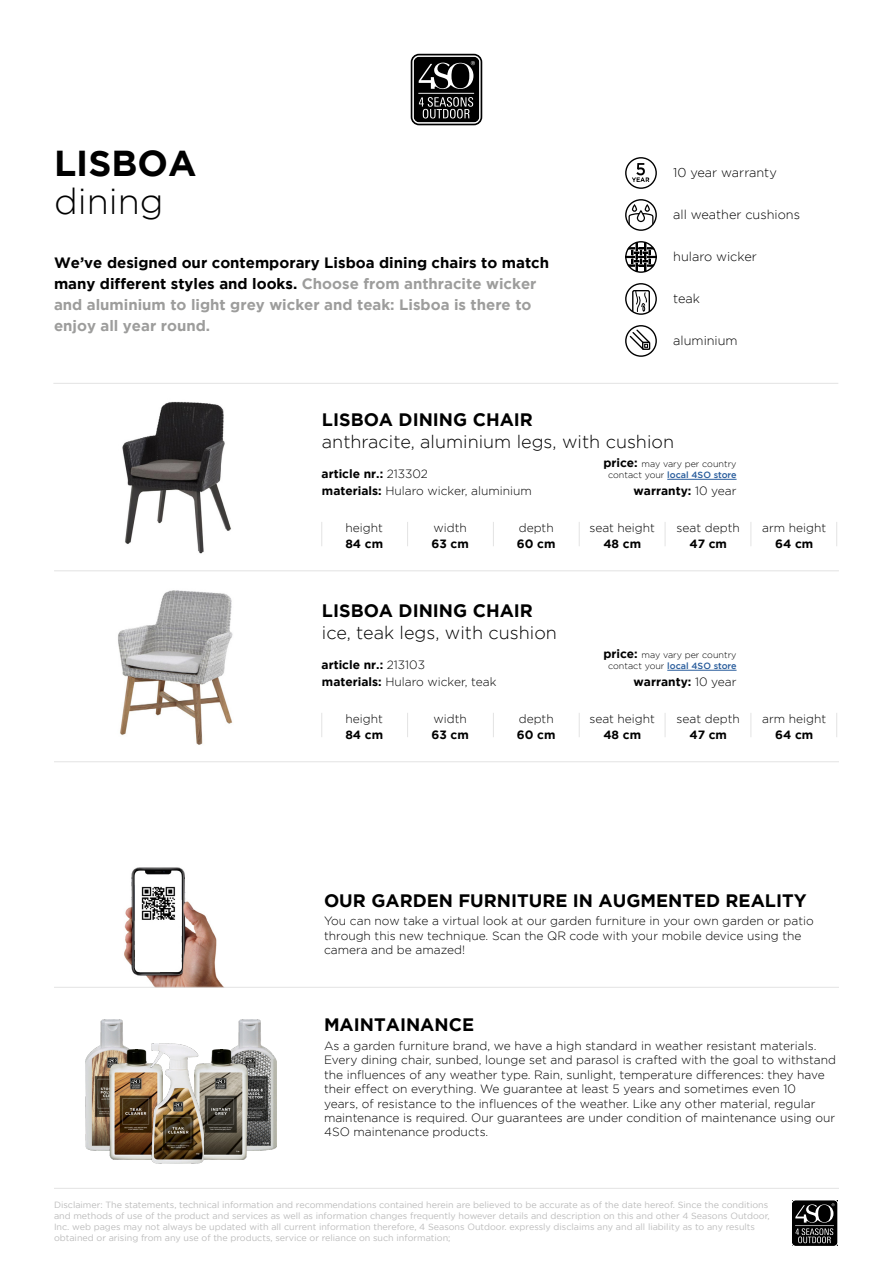
<style>
.page{position:relative;width:893px;height:1263px;background:#fff}
.page>*{position:absolute;margin:0;border:0;box-sizing:border-box;transform-origin:0 0}
.t1{font:300 36px "Gotham";color:#000}
.t2{font:700 36px "Gotham";color:#000}
.t3{font:700 18px "Gotham";color:#000}
.t4{font:300 18px "Gotham";color:#000}
.t5{font:700 15px/21px "Gotham";color:#9d9d9c}
.t6{font:300 12.75px "Gotham";color:#000}
.t7{font:300 12px/14.4px "Gotham";color:#000}
.t8{font:700 12px "Gotham";color:#000}
.t9{font:9px/10.8px "Gotham";color:#bcbcbc}
.t10{font:300 9px/10.8px "Gotham";color:#000;text-align:center}
.s1{color:#000}
.s2{font-weight:300}
.s3{font-weight:700;font-size:12px}
.s4{font-weight:500;color:#275b9b}
.s5{font-weight:700}
</style>
<div class="page">
<svg style="left:792px;top:1201px;width:45px;height:44px;background:#313131"></svg>
<svg style="left:411px;top:54px;width:71px;height:71px;background:#3b3b3b"></svg>
<hr style="left:418px;top:93px;width:56px;height:1px;background:#fff">
<hr style="left:53px;top:383px;width:785px;height:1px;background:#e3e3e3">
<svg style="left:625px;top:157px;width:32px;height:32px"></svg>
<svg style="left:625px;top:199px;width:32px;height:32px"></svg>
<div style="left:637px;top:210px;width:8px;height:12px;border:1px solid #000;border-radius:3px"></div>
<div style="left:632px;top:204px;width:5px;height:8px;border:1px solid #000;border-radius:2px"></div>
<div style="left:645px;top:204px;width:5px;height:8px;border:1px solid #000;border-radius:2px"></div>
<svg style="left:625px;top:241px;width:32px;height:32px"></svg>
<svg style="left:625px;top:283px;width:32px;height:32px"></svg>
<svg style="left:625px;top:325px;width:32px;height:32px"></svg>
<hr style="left:54px;top:1188px;width:785px;height:1px;background:#e3e3e3">
<img style="left:122px;top:401px;width:109px;height:153px">
<hr style="left:54px;top:570px;width:785px;height:1px;background:#e3e3e3">
<svg style="left:321px;top:522px;width:1px;height:24px"></svg>
<svg style="left:836px;top:522px;width:1px;height:24px"></svg>
<hr style="left:667px;top:479px;width:70px;height:1px;background:#275b9b">
<svg style="left:493px;top:522px;width:1px;height:24px"></svg>
<svg style="left:665px;top:522px;width:1px;height:24px"></svg>
<svg style="left:407px;top:522px;width:1px;height:24px"></svg>
<svg style="left:579px;top:522px;width:1px;height:24px"></svg>
<svg style="left:751px;top:522px;width:1px;height:24px"></svg>
<img style="left:118px;top:590px;width:115px;height:155px">
<hr style="left:54px;top:761px;width:785px;height:1px;background:#e3e3e3">
<svg style="left:321px;top:713px;width:1px;height:24px"></svg>
<svg style="left:836px;top:713px;width:1px;height:24px"></svg>
<hr style="left:667px;top:670px;width:70px;height:1px;background:#275b9b">
<svg style="left:493px;top:713px;width:1px;height:24px"></svg>
<svg style="left:665px;top:713px;width:1px;height:24px"></svg>
<svg style="left:407px;top:713px;width:1px;height:24px"></svg>
<svg style="left:579px;top:713px;width:1px;height:24px"></svg>
<svg style="left:751px;top:713px;width:1px;height:24px"></svg>
<img style="left:124px;top:867px;width:100px;height:120px">
<img style="left:85px;top:1020px;width:44px;height:130px">
<img style="left:232px;top:1020px;width:44px;height:130px">
<img style="left:110px;top:1049px;width:40px;height:111px">
<img style="left:203px;top:1049px;width:45px;height:111px">
<img style="left:150px;top:1043px;width:53px;height:120px">
<hr style="left:54px;top:987px;width:785px;height:1px;background:#e3e3e3">
<h1 class="t2" style="left:54px;top:142px;width:144px">LISBOA</h1>
<h1 class="t1" style="left:54px;top:182px;width:111px">dining</h1>
<p class="t5" style="left:54px;top:252px;width:497px"><span class="s1">We’ve designed our contemporary Lisboa dining chairs to match many different styles and looks.</span> Choose from anthracite wicker and aluminium to light grey wicker and teak: Lisboa is there to enjoy all year round.</p>
<p class="t6" style="left:673px;top:166px;width:105px">10 year warranty</p>
<p class="t6" style="left:673px;top:208px;width:128px">all weather cushions</p>
<p class="t6" style="left:673px;top:250px;width:85px">hularo wicker</p>
<p class="t6" style="left:673px;top:292px;width:28px">teak</p>
<p class="t6" style="left:673px;top:334px;width:66px">aluminium</p>
<h2 class="t3" style="left:322px;top:410px;width:212px">LISBOA DINING CHAIR</h2>
<h2 class="t4" style="left:322px;top:432px;width:354px">anthracite, aluminium legs, with cushion</h2>
<p class="t8" style="left:322px;top:467px;width:108px">article nr.: <span class="s2">213302</span></p>
<p class="t8" style="left:634px;top:483px;width:104px">warranty: <span class="s2">10 year</span></p>
<p class="t10" style="left:603px;top:459px;width:135px"><span class="s3">price:</span> may vary per country contact your <span class="s4">local 4SO store</span></p>
<p class="t7" style="left:322px;top:483px;width:211px"><span class="s5">materials:</span> Hularo wicker, aluminium</p>
<p class="t7" style="left:346px;top:520px;width:39px">height</p>
<p class="t7" style="left:434px;top:520px;width:35px">width</p>
<p class="t7" style="left:519px;top:520px;width:37px">depth</p>
<p class="t7" style="left:589px;top:520px;width:67px">seat height</p>
<p class="t7" style="left:677px;top:520px;width:65px">seat depth</p>
<p class="t7" style="left:762px;top:520px;width:66px">arm height</p>
<p class="t8" style="left:345px;top:537px;width:39px">84 cm</p>
<p class="t8" style="left:432px;top:537px;width:39px">63 cm</p>
<p class="t8" style="left:517px;top:537px;width:40px">60 cm</p>
<p class="t8" style="left:603px;top:537px;width:39px">48 cm</p>
<p class="t8" style="left:689px;top:537px;width:39px">47 cm</p>
<p class="t8" style="left:775px;top:537px;width:40px">64 cm</p>
<h2 class="t3" style="left:322px;top:601px;width:212px">LISBOA DINING CHAIR</h2>
<h2 class="t4" style="left:322px;top:623px;width:236px">ice, teak legs, with cushion</h2>
<p class="t8" style="left:322px;top:658px;width:105px">article nr.: <span class="s2">213103</span></p>
<p class="t7" style="left:322px;top:674px;width:176px"><span class="s5">materials:</span> Hularo wicker, teak</p>
<p class="t10" style="left:603px;top:649px;width:135px"><span class="s3">price:</span> may vary per country contact your <span class="s4">local 4SO store</span></p>
<p class="t8" style="left:634px;top:674px;width:104px">warranty: <span class="s2">10 year</span></p>
<p class="t7" style="left:346px;top:711px;width:39px">height</p>
<p class="t7" style="left:434px;top:711px;width:35px">width</p>
<p class="t7" style="left:519px;top:711px;width:37px">depth</p>
<p class="t7" style="left:589px;top:711px;width:67px">seat height</p>
<p class="t7" style="left:677px;top:711px;width:65px">seat depth</p>
<p class="t7" style="left:762px;top:711px;width:66px">arm height</p>
<p class="t8" style="left:345px;top:728px;width:39px">84 cm</p>
<p class="t8" style="left:432px;top:728px;width:39px">63 cm</p>
<p class="t8" style="left:517px;top:728px;width:40px">60 cm</p>
<p class="t8" style="left:603px;top:728px;width:39px">48 cm</p>
<p class="t8" style="left:689px;top:728px;width:39px">47 cm</p>
<p class="t8" style="left:775px;top:728px;width:40px">64 cm</p>
<h2 class="t3" style="left:324px;top:890px;width:484px">OUR GARDEN FURNITURE IN AUGMENTED REALITY</h2>
<p class="t7" style="left:324px;top:913px;width:491px">You can now take a virtual look at our garden furniture in your own garden or patio through this new technique. Scan the QR code with your mobile device using the camera and be amazed!</p>
<h2 class="t3" style="left:324px;top:1014px;width:152px">MAINTAINANCE</h2>
<p class="t7" style="left:324px;top:1038px;width:514px">As a garden furniture brand, we have a high standard in weather resistant materials.<br>Every dining chair, sunbed, lounge set and parasol is crafted with the goal to withstand the influences of any weather type. Rain, sunlight, temperature differences: they have their effect on everything. We guarantee at least 5 years and sometimes even 10<br>years, of resistance to the influences of the weather. Like any other material, regular maintenance is required. Our guarantees are under condition of maintenance using our 4SO maintenance products.</p>
<p class="t9" style="left:54px;top:1199px;width:717px">Disclaimer: The statements, technical information and recommendations contained herein are believed to be accurate as of the date hereof. Since the conditions and methods of use of the product and services as well as information changes frequently however details and description on this and other 4 Seasons Outdoor, Inc. web pages may not always be updated with all current information therefore, 4 Seasons Outdoor. expressly disclaims any and all liability as to any results obtained or arising from any use of the products, service or reliance on such information;</p>
</div>
